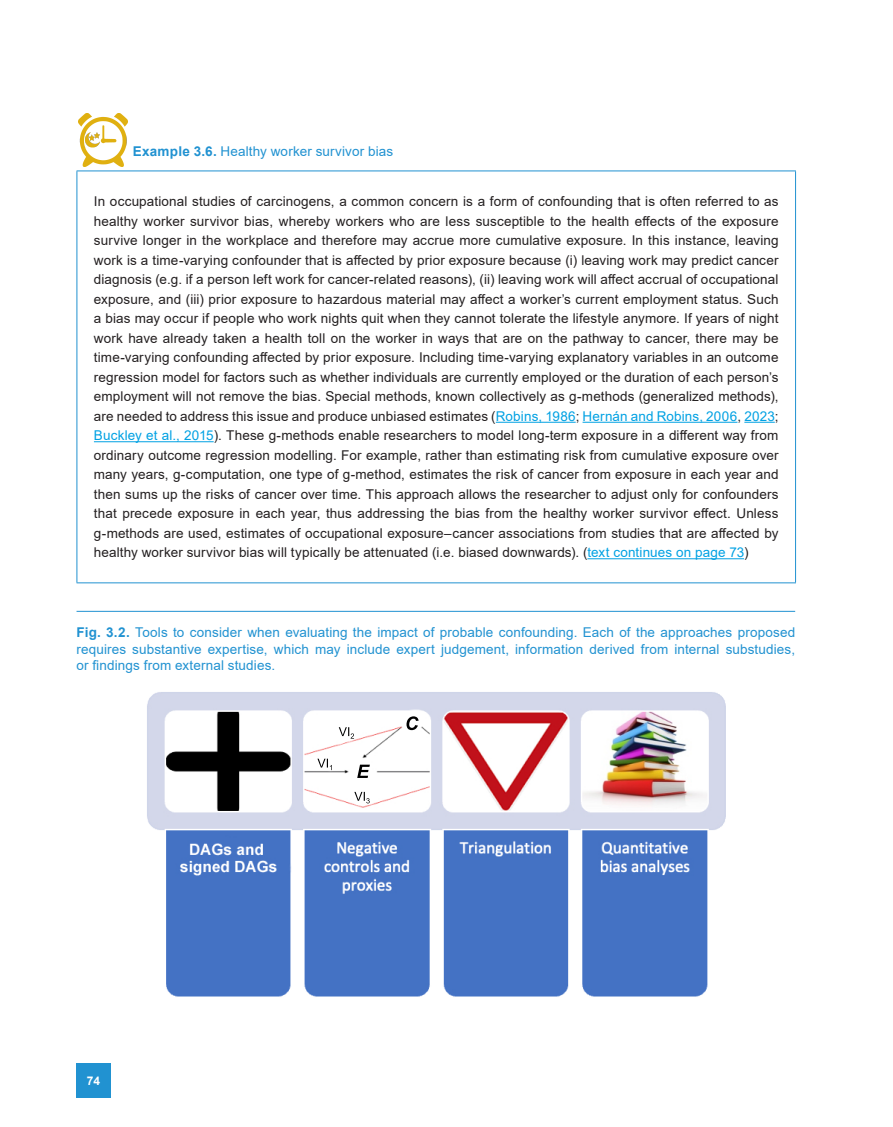
<style>
.page{position:relative;width:893px;height:1127px;background:#fff}
.page>*{position:absolute;margin:0;border:0;box-sizing:border-box;transform-origin:0 0}
.t1{font:13.5px/19.5px "Arial";letter-spacing:.01em;color:#231f20;text-align:justify}
.t2{font:13.5px/16.5px "Arial";letter-spacing:.01em;color:#2192d1;text-align:justify}
.t3{font:700 12px "Arial";color:#fff}
.s1{font-weight:700}
.s2{color:#00a1e3}
</style>
<div class="page">
<div style="left:77px;top:1064px;width:34px;height:34px;background:#2192d1"></div>
<img style="left:78px;top:114px;width:50px;height:53px">
<hr style="left:77px;top:171px;width:719px;height:1px;background:#2192d1">
<hr style="left:77px;top:171px;width:1px;height:411px;background:#2192d1">
<hr style="left:795px;top:171px;width:1px;height:411px;background:#2192d1">
<hr style="left:77px;top:582px;width:719px;height:1px;background:#2192d1">
<hr style="left:496px;top:422px;width:80px;height:1px;background:#00a1e3">
<hr style="left:583px;top:422px;width:154px;height:1px;background:#00a1e3">
<hr style="left:744px;top:422px;width:31px;height:1px;background:#00a1e3">
<hr style="left:94px;top:441px;width:120px;height:1px;background:#00a1e3">
<hr style="left:587px;top:558px;width:157px;height:1px;background:#00a1e3">
<img style="left:147px;top:692px;width:578px;height:305px">
<hr style="left:77px;top:611px;width:718px;height:1px;background:#2192d1">
<p class="t2" style="left:133px;top:143px;width:262px"><span class="s1">Example 3.6.</span> Healthy worker survivor bias</p>
<p class="t1" style="left:94px;top:192px;width:686px">In occupational studies of carcinogens, a common concern is a form of confounding that is often referred to as healthy worker survivor bias, whereby workers who are less susceptible to the health effects of the exposure survive longer in the workplace and therefore may accrue more cumulative exposure. In this instance, leaving work is a time-varying confounder that is affected by prior exposure because (i) leaving work may predict cancer diagnosis (e.g. if a person left work for cancer-related reasons), (ii) leaving work will affect accrual of occupational exposure, and (iii) prior exposure to hazardous material may affect a worker’s current employment status. Such a bias may occur if people who work nights quit when they cannot tolerate the lifestyle anymore. If years of night work have already taken a health toll on the worker in ways that are on the pathway to cancer, there may be time-varying confounding affected by prior exposure. Including time-varying explanatory variables in an outcome regression model for factors such as whether individuals are currently employed or the duration of each person’s employment will not remove the bias. Special methods, known collectively as g-methods (generalized methods), are needed to address this issue and produce unbiased estimates (<span class="s2">Robins, 1986</span>; <span class="s2">Hernán and Robins, 2006</span>, <span class="s2">2023</span>; <span class="s2">Buckley et al., 2015</span>). These g-methods enable researchers to model long-term exposure in a different way from ordinary outcome regression modelling. For example, rather than estimating risk from cumulative exposure over many years, g-computation, one type of g-method, estimates the risk of cancer from exposure in each year and then sums up the risks of cancer over time. This approach allows the researcher to adjust only for confounders that precede exposure in each year, thus addressing the bias from the healthy worker survivor effect. Unless g-methods are used, estimates of occupational exposure–cancer associations from studies that are affected by healthy worker survivor bias will typically be attenuated (i.e. biased downwards). (<span class="s2">text continues on page 73</span>)</p>
<p class="t2" style="left:77px;top:624px;width:720px"><span class="s1">Fig. 3.2.</span> Tools to consider when evaluating the impact of probable confounding. Each of the approaches proposed requires substantive expertise, which may include expert judgement, information derived from internal substudies, or findings from external studies.</p>
<p class="t3" style="left:87px;top:1072px;width:15px">74</p>
</div>
